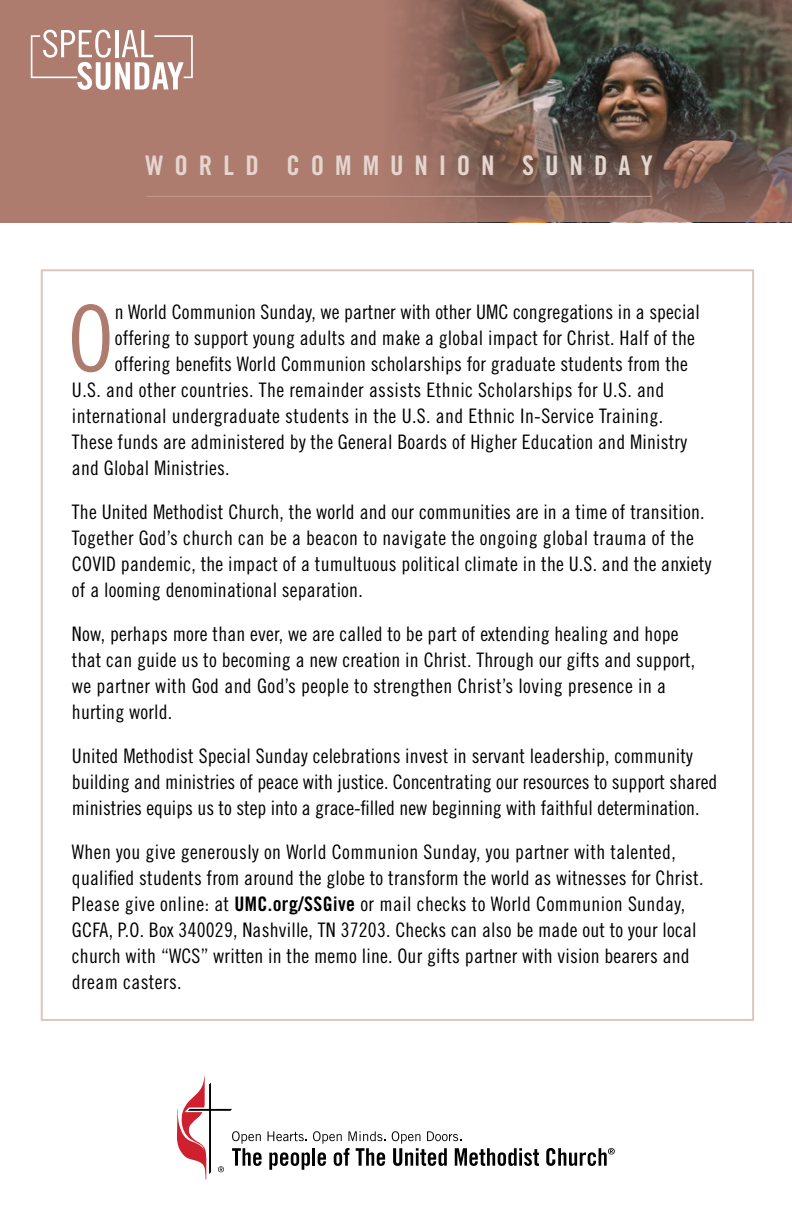
<style>
.page{position:relative;width:792px;height:1224px;background:#fff}
.page>*{position:absolute;margin:0;border:0;box-sizing:border-box;transform-origin:0 0}
.t1{font:92px "Trade Gothic LT Std Cn 18";color:#ad7c6f}
.t2{font:27px "Trade Gothic LT Std Bd Cn 20";letter-spacing:.405em;color:#e4d5ce}
.t3{font:20px/26px "Trade Gothic LT Std Cn 18";letter-spacing:.01em;color:#000}
.s1{font-family:"Trade Gothic LT Std Bd Cn 20"}
</style>
<div class="page">
<svg style="left:268px;top:1131px;width:118px;height:39px"></svg>
<svg style="left:392px;top:1131px;width:147px;height:35px"></svg>
<svg style="left:546px;top:1148px;width:69px;height:18px"></svg>
<svg style="left:177px;top:1076px;width:85px;height:104px"></svg>
<div style="left:41px;top:269px;width:713px;height:752px;background:#fff;border:2px solid #d7c1b8"></div>
<div style="left:0;top:0;width:792px;height:222px;background:#ad7c6f"></div>
<svg style="left:31px;top:30px;width:162px;height:60px"></svg>
<img style="left:438px;top:0;width:354px;height:107px">
<svg style="left:146px;top:107px;width:646px;height:115px"></svg>
<hr style="left:147px;top:196px;width:505px;height:1px;background:#be968a">
<h2 class="t2" style="left:146px;top:149px;width:509px">WORLD COMMUNION SUNDAY</h2>
<h1 class="t1" style="left:68px;top:284px;width:48px">O</h1>
<p class="t3" style="left:115px;top:299px;width:587px">n World Communion Sunday, we partner with other UMC congregations in a special</p>
<p class="t3" style="left:115px;top:325px;width:582px">offering to support young adults and make a global impact for Christ. Half of the</p>
<p class="t3" style="left:115px;top:351px;width:575px">offering benefits World Communion scholarships for graduate students from the</p>
<p class="t3" style="left:72px;top:377px;width:594px">U.S. and other countries. The remainder assists Ethnic Scholarships for U.S. and</p>
<p class="t3" style="left:72px;top:403px;width:593px">international undergraduate students in the U.S. and Ethnic In-Service Training.</p>
<p class="t3" style="left:72px;top:429px;width:617px">These funds are administered by the General Boards of Higher Education and Ministry</p>
<p class="t3" style="left:72px;top:455px;width:159px">and Global Ministries.</p>
<p class="t3" style="left:72px;top:499px;width:641px">The United Methodist Church, the world and our communities are in a time of transition.<br>Together God’s church can be a beacon to navigate the ongoing global trauma of the COVID pandemic, the impact of a tumultuous political climate in the U.S. and the anxiety of a looming denominational separation.</p>
<p class="t3" style="left:72px;top:621px;width:625px">Now, perhaps more than ever, we are called to be part of extending healing and hope that can guide us to becoming a new creation in Christ. Through our gifts and support, we partner with God and God’s people to strengthen Christ’s loving presence in a hurting world.</p>
<p class="t3" style="left:72px;top:743px;width:647px">United Methodist Special Sunday celebrations invest in servant leadership, community building and ministries of peace with justice. Concentrating our resources to support shared ministries equips us to step into a grace-filled new beginning with faithful determination.</p>
<p class="t3" style="left:72px;top:839px;width:633px">When you give generously on World Communion Sunday, you partner with talented, qualified students from around the globe to transform the world as witnesses for Christ.<br>Please give online: at <span class="s1">UMC.org/SSGive</span> or mail checks to World Communion Sunday, GCFA, P.O. Box 340029, Nashville, TN 37203. Checks can also be made out to your local church with “WCS” written in the memo line. Our gifts partner with vision bearers and dream casters.</p>
</div>
